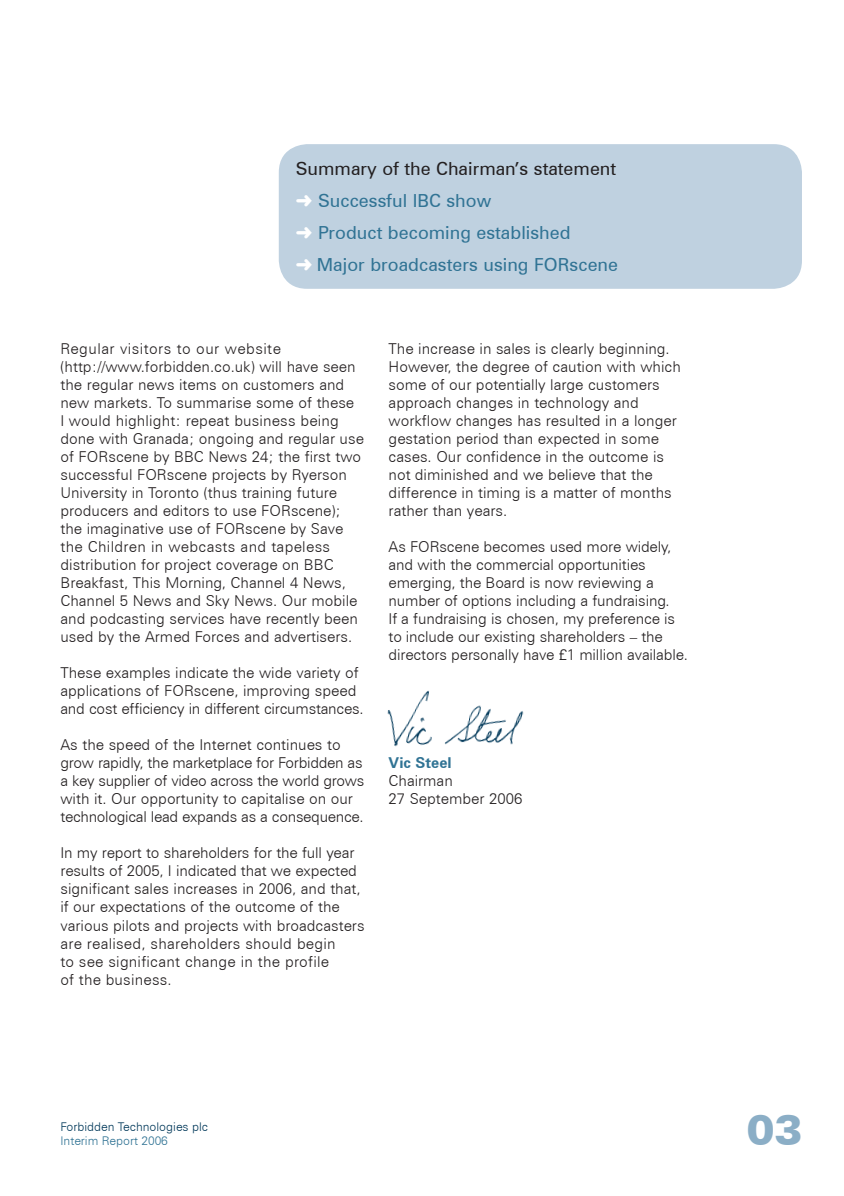
<style>
.page{position:relative;width:844px;height:1196px;background:#fff}
.page>*{position:absolute;margin:0;border:0;box-sizing:border-box;transform-origin:0 0}
.t1{font:900 42px "Zurich BT";color:#8baec6}
.t2{font:18px/32px "Zurich BT";color:#307394}
.t3{font:300 15px/18px "Zurich BT";color:#231f20}
.t4{font:300 15px/18px "Zurich BT";letter-spacing:-.02em;color:#231f20}
.t5{font:700 15px "Zurich BT";color:#307394}
.t6{font:300 12px "Zurich BT";color:#003859}
.t7{font:300 12px "Zurich BT";color:#307394}
.s1{color:#231f20}
.s2{color:#fff}
</style>
<div class="page">
<div style="left:279px;top:144px;width:523px;height:145px;background:#bfd1e0"></div>
<img style="left:387px;top:690px;width:137px;height:57px">
<p class="t2" style="left:296px;top:152px;width:324px"><span class="s1">Summary of the Chairman’s statement </span><span class="s2">➜</span> Successful IBC show<br><span class="s2">➜</span> Product becoming established<br><span class="s2">➜</span> Major broadcasters using FORscene</p>
<p class="t3" style="left:60px;top:339px;width:305px">Regular visitors to our website (http://www.forbidden.co.uk) will have seen the regular news items on customers and new markets. To summarise some of these<br>I would highlight: repeat business being done with Granada; ongoing and regular use of FORscene by BBC News 24; the first two successful FORscene projects by Ryerson University in Toronto (thus training future producers and editors to use FORscene); the imaginative use of FORscene by Save the Children in webcasts and tapeless distribution for project coverage on BBC Breakfast, This Morning, Channel 4 News, Channel 5 News and Sky News. Our mobile and podcasting services have recently been used by the Armed Forces and advertisers.</p>
<p class="t3" style="left:60px;top:663px;width:305px">These examples indicate the wide variety of applications of FORscene, improving speed and cost efficiency in different circumstances.</p>
<p class="t4" style="left:60px;top:735px;width:305px">As the speed of the Internet continues to grow rapidly, the marketplace for Forbidden as a key supplier of video across the world grows with it. Our opportunity to capitalise on our technological lead expands as a consequence.</p>
<p class="t3" style="left:60px;top:843px;width:306px">In my report to shareholders for the full year results of 2005, I indicated that we expected significant sales increases in 2006, and that, if our expectations of the outcome of the various pilots and projects with broadcasters are realised, shareholders should begin<br>to see significant change in the profile<br>of the business.</p>
<p class="t3" style="left:388px;top:339px;width:294px">The increase in sales is clearly beginning.<br>However, the degree of caution with which some of our potentially large customers approach changes in technology and workflow changes has resulted in a longer gestation period than expected in some cases. Our confidence in the outcome is not diminished and we believe that the difference in timing is a matter of months rather than years.</p>
<p class="t3" style="left:388px;top:537px;width:301px">As FORscene becomes used more widely, and with the commercial opportunities emerging, the Board is now reviewing a number of options including a fundraising.<br>If a fundraising is chosen, my preference is to include our existing shareholders – the directors personally have £1 million available.</p>
<p class="t5" style="left:388px;top:753px;width:65px">Vic Steel</p>
<p class="t3" style="left:388px;top:771px;width:135px">Chairman<br>27 September 2006</p>
<p class="t6" style="left:60px;top:1119px;width:149px">Forbidden Technologies plc</p>
<p class="t7" style="left:60px;top:1133px;width:109px">Interim Report 2006</p>
<h1 class="t1" style="left:746px;top:1104px;width:57px">03</h1>
</div>
